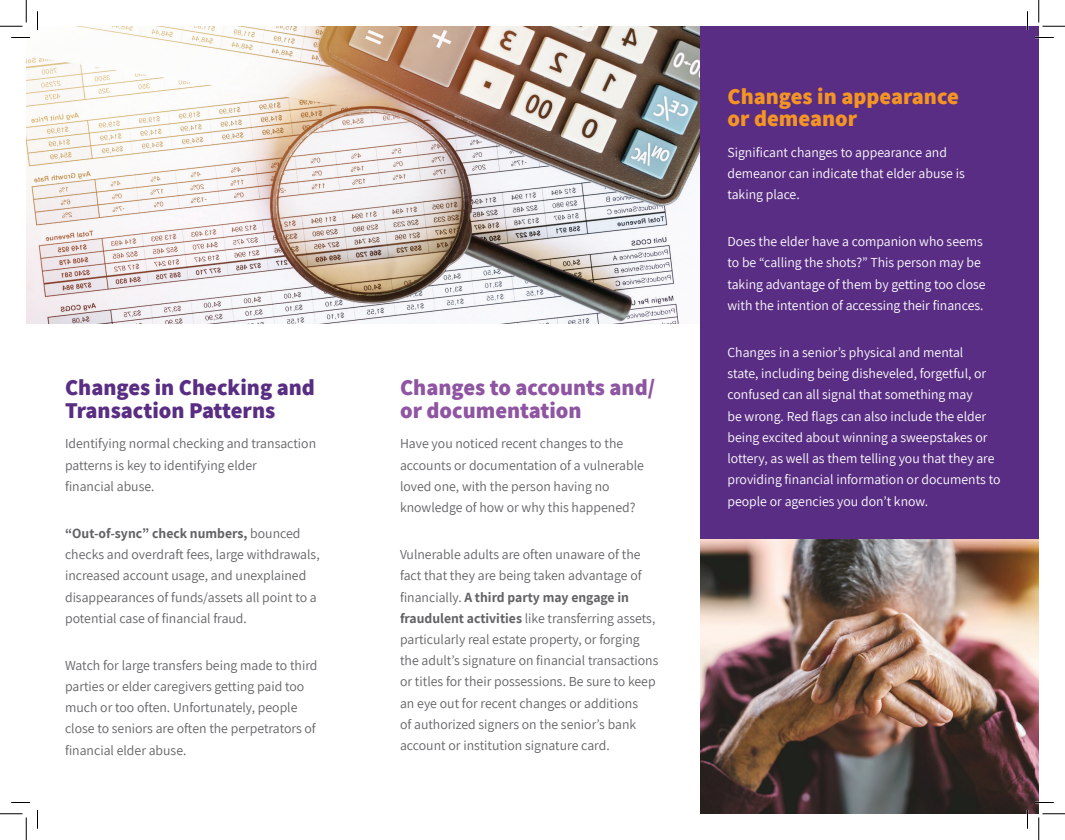
<style>
.page{position:relative;width:1065px;height:840px;background:#fff}
.page>*{position:absolute;margin:0;border:0;box-sizing:border-box;transform-origin:0 0}
.t1{font:800 22.5px/22.5px "Assistant";color:#592d83}
.t2{font:800 22.5px/22.5px "Assistant";color:#8f54a2}
.t3{font:800 22.5px/22.5px "Assistant";color:#f49424}
.t4{font:13.75px/21.2px "Assistant";color:#636366}
.t5{font:13.75px/21.2px "Assistant";color:#fff}
.s1{font-weight:700}
</style>
<div class="page">
<div style="left:700px;top:26px;width:339px;height:788px;background:#592d83"></div>
<img style="left:700px;top:540px;width:339px;height:274px">
<img style="left:26px;top:26px;width:674px;height:298px">
<svg style="left:11px;top:37px;width:19px;height:1px"></svg>
<svg style="left:1035px;top:37px;width:19px;height:1px"></svg>
<svg style="left:11px;top:802px;width:19px;height:1px"></svg>
<svg style="left:1035px;top:802px;width:19px;height:1px"></svg>
<svg style="left:37px;top:11px;width:1px;height:19px"></svg>
<svg style="left:37px;top:810px;width:1px;height:19px"></svg>
<svg style="left:1027px;top:11px;width:1px;height:19px"></svg>
<svg style="left:1027px;top:810px;width:1px;height:19px"></svg>
<svg style="left:0;top:0;width:27px;height:27px"></svg>
<svg style="left:0;top:814px;width:27px;height:26px"></svg>
<svg style="left:1039px;top:0;width:26px;height:27px"></svg>
<svg style="left:1039px;top:814px;width:26px;height:26px"></svg>
<h1 class="t1" style="left:65px;top:376px;width:251px">Changes in Checking and<br>Transaction Patterns</h1>
<p class="t4" style="left:65px;top:433px;width:253px">Identifying normal checking and transaction patterns is key to identifying elder<br>financial abuse.</p>
<p class="t4" style="left:65px;top:522px;width:256px"><span class="s1">“Out-of-sync” check numbers,</span> bounced checks and overdraft fees, large withdrawals, increased account usage, and unexplained disappearances of funds/assets all point to a potential case of financial fraud.</p>
<p class="t4" style="left:65px;top:654px;width:254px">Watch for large transfers being made to third parties or elder caregivers getting paid too much or too often. Unfortunately, people close to seniors are often the perpetrators of financial elder abuse.</p>
<h1 class="t2" style="left:400px;top:376px;width:257px">Changes to accounts and/ or documentation</h1>
<p class="t4" style="left:400px;top:433px;width:245px">Have you noticed recent changes to the accounts or documentation of a vulnerable loved one, with the person having no knowledge of how or why this happened?</p>
<p class="t4" style="left:400px;top:543px;width:260px">Vulnerable adults are often unaware of the fact that they are being taken advantage of financially. <span class="s1">A third party may engage in fraudulent activities</span> like transferring assets, particularly real estate property, or forging the adult’s signature on financial transactions or titles for their possessions. Be sure to keep an eye out for recent changes or additions<br>of authorized signers on the senior’s bank account or institution signature card.</p>
<h1 class="t3" style="left:728px;top:84px;width:233px">Changes in appearance or demeanor</h1>
<p class="t5" style="left:728px;top:141px;width:239px">Significant changes to appearance and demeanor can indicate that elder abuse is taking place.</p>
<p class="t5" style="left:728px;top:230px;width:260px">Does the elder have a companion who seems to be “calling the shots?” This person may be taking advantage of them by getting too close with the intention of accessing their finances.</p>
<p class="t5" style="left:728px;top:341px;width:274px">Changes in a senior’s physical and mental<br>state, including being disheveled, forgetful, or confused can all signal that something may<br>be wrong. Red flags can also include the elder being excited about winning a sweepstakes or lottery, as well as them telling you that they are providing financial information or documents to people or agencies you don’t know.</p>
</div>
